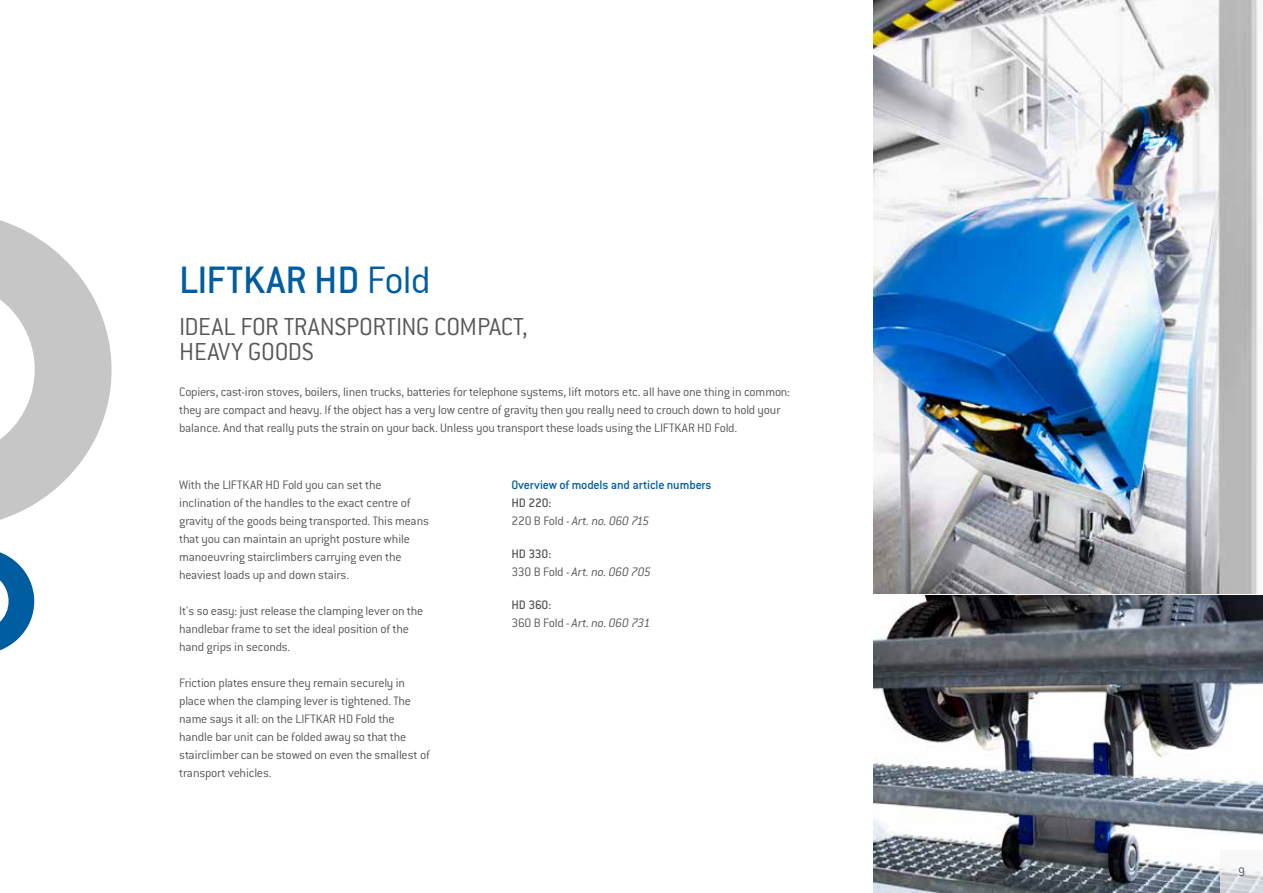
<style>
.page{position:relative;width:1263px;height:893px;background:#fff}
.page>*{position:absolute;margin:0;border:0;box-sizing:border-box;transform-origin:0 0}
.t1{font:500 42px "Conduit ITC";color:#005d9f}
.t2{font:300 27px/25.5px "Conduit ITC";letter-spacing:-.015em;color:#575756}
.t3{font:300 13.5px/18px "Conduit ITC";letter-spacing:-.015em;color:#575756}
.t4{font:italic 300 13.5px/18px "Conduit ITC";letter-spacing:-.02em;color:#575756}
.t5{font:500 13.5px "Conduit ITC Pro";letter-spacing:-.01em;color:#005d9f}
.s1{font-weight:300}
.s2{font-weight:500;font-style:normal}
.s3{font-style:normal}
</style>
<div class="page">
<svg style="left:0;top:220px;width:112px;height:300px"></svg>
<svg style="left:0;top:552px;width:34px;height:99px"></svg>
<img style="left:874px;top:0;width:384px;height:593px">
<img style="left:874px;top:595px;width:389px;height:298px">
<svg style="left:1220px;top:850px;width:43px;height:43px;fill:#f2f4f6"></svg>
<h1 class="t1" style="left:179px;top:256px;width:253px">LIFTKAR HD <span class="s1">Fold</span></h1>
<h2 class="t2" style="left:179px;top:313px;width:350px">IDEAL FOR TRANSPORTING COMPACT,<br>HEAVY GOODS</h2>
<p class="t3" style="left:179px;top:383px;width:612px">Copiers, cast-iron stoves, boilers, linen trucks, batteries for telephone systems, lift motors etc. all have one thing in common: they are compact and heavy. If the object has a very low centre of gravity then you really need to crouch down to hold your balance. And that really puts the strain on your back. Unless you transport these loads using the LIFTKAR HD Fold.</p>
<p class="t3" style="left:179px;top:476px;width:251px">With the LIFTKAR HD Fold you can set the inclination of the handles to the exact centre of gravity of the goods being transported. This means that you can maintain an upright posture while manoeuvring stairclimbers carrying even the heaviest loads up and down stairs.</p>
<p class="t3" style="left:179px;top:602px;width:246px">It's so easy: just release the clamping lever on the handlebar frame to set the ideal position of the hand grips in seconds.</p>
<p class="t3" style="left:179px;top:674px;width:252px">Friction plates ensure they remain securely in place when the clamping lever is tightened. The name says it all: on the LIFTKAR HD Fold the handle bar unit can be folded away so that the stairclimber can be stowed on even the smallest of transport vehicles.</p>
<p class="t5" style="left:511px;top:477px;width:202px">Overview of models and article numbers</p>
<p class="t4" style="left:511px;top:494px;width:140px"><span class="s2">HD 220:<br></span><span class="s3">220 B Fold -</span> Art. no. 060 715</p>
<p class="t4" style="left:511px;top:545px;width:141px"><span class="s2">HD 330:<br></span><span class="s3">330 B Fold -</span> Art. no. 060 705</p>
<p class="t4" style="left:511px;top:596px;width:141px"><span class="s2">HD 360:<br></span><span class="s3">360 B Fold -</span> Art. no. 060 731</p>
<p class="t3" style="left:1238px;top:863px;width:8px">9</p>
</div>
